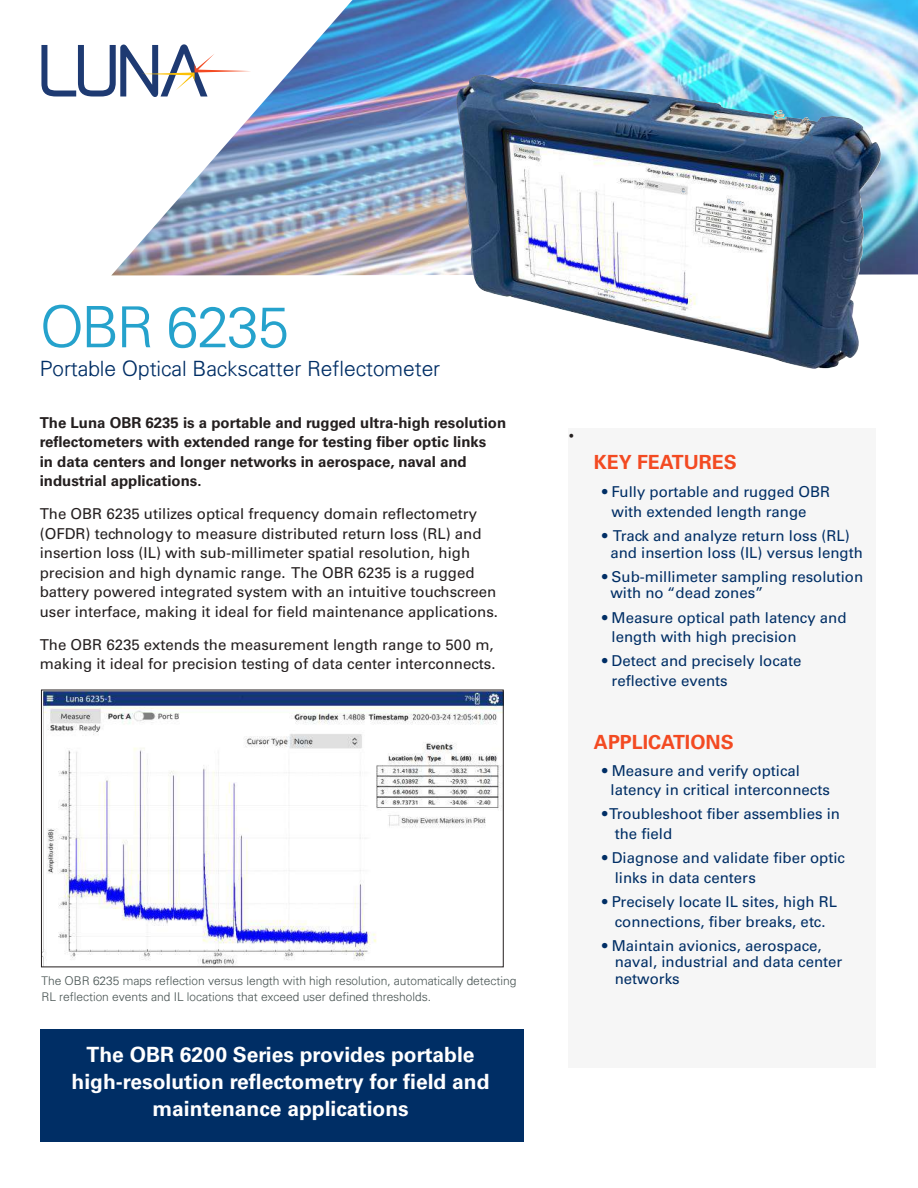
<style>
.page{position:relative;width:918px;height:1188px;background:#fff}
.page>*{position:absolute;margin:0;border:0;box-sizing:border-box;transform-origin:0 0}
.t1{font:300 57px "Univers";letter-spacing:-.02em;color:#25a2cc}
.t2{font:700 21px/27px "Univers LT Std";color:#fff;text-align:center}
.t3{font:300 21px "Univers";color:#002e65}
.t4{font:700 19.5px "Univers LT Std";color:#f34a22}
.t5{font:15px/16.5px "Univers LT Std";color:#002e65}
.t6{font:15px/19.5px "Univers LT Std";color:#241f1f}
.t7{font:700 15px/19.5px "Univers LT Std";color:#241f1f}
.t8{font:italic 15px "Minion Pro";color:#241f1f}
.t9{font:300 12px/16.5px "Univers";color:#4f5a59}
</style>
<div class="page">
<div style="left:568px;top:428px;width:308px;height:640px;background:#f6f6f6"></div>
<svg style="left:41px;top:45px;width:70px;height:52px"></svg>
<img style="left:111px;top:0;width:807px;height:275px">
<div style="left:40px;top:1029px;width:484px;height:112px;background:#002e65"></div>
<img style="left:43px;top:692px;width:459px;height:273px">
<div style="left:41px;top:690px;width:463px;height:277px;border:1px solid #241f1f"></div>
<img style="left:456px;top:75px;width:426px;height:294px">
<h1 class="t1" style="left:40px;top:293px;width:251px">OBR 6235</h1>
<h2 class="t3" style="left:40px;top:356px;width:402px">Portable Optical Backscatter Reflectometer</h2>
<p class="t7" style="left:40px;top:413px;width:468px">The Luna OBR 6235 is a portable and rugged ultra-high resolution reflectometers with extended range for testing fiber optic links<br>in data centers and longer networks in aerospace, naval and industrial applications.</p>
<p class="t6" style="left:40px;top:504px;width:460px">The OBR 6235 utilizes optical frequency domain reflectometry (OFDR) technology to measure distributed return loss (RL) and insertion loss (IL) with sub-millimeter spatial resolution, high precision and high dynamic range. The OBR 6235 is a rugged battery powered integrated system with an intuitive touchscreen user interface, making it ideal for field maintenance applications.</p>
<p class="t6" style="left:40px;top:635px;width:457px">The OBR 6235 extends the measurement length range to 500 m, making it ideal for precision testing of data center interconnects.</p>
<p class="t9" style="left:41px;top:972px;width:476px">The OBR 6235 maps reflection versus length with high resolution, automatically detecting<br>RL reflection events and IL locations that exceed user defined thresholds.</p>
<h2 class="t2" style="left:72px;top:1041px;width:419px">The OBR 6200 Series provides portable high-resolution reflectometry for field and maintenance applications</h2>
<p class="t8" style="left:568px;top:424px;width:7px">•</p>
<h3 class="t4" style="left:594px;top:450px;width:145px">KEY FEATURES</h3>
<p class="t5" style="left:612px;top:482px;width:220px;line-height:19.5px;text-indent:-9px">• Fully portable and rugged OBR with extended length range</p>
<p class="t5" style="left:610px;top:528px;width:254px;text-indent:-8px">• Track and analyze return loss (RL) and insertion loss (IL) versus length</p>
<p class="t5" style="left:610px;top:568px;width:254px;text-indent:-8px">• Sub-millimeter sampling resolution with no “dead zones”</p>
<p class="t5" style="left:612px;top:608px;width:237px;line-height:19.5px;text-indent:-9px">• Measure optical path latency and length with high precision</p>
<p class="t5" style="left:612px;top:651px;width:192px;line-height:19.5px;text-indent:-9px">• Detect and precisely locate reflective events</p>
<h3 class="t4" style="left:594px;top:730px;width:141px">APPLICATIONS</h3>
<p class="t5" style="left:611px;top:762px;width:221px;line-height:18.3px;text-indent:-8px">• Measure and verify optical latency in critical interconnects</p>
<p class="t5" style="left:615px;top:804px;width:227px;line-height:19.8px;text-indent:-13px">• Troubleshoot fiber assemblies in the field</p>
<p class="t5" style="left:615px;top:848px;width:232px;line-height:19.8px;text-indent:-13px">• Diagnose and validate fiber optic links in data centers</p>
<p class="t5" style="left:602px;top:892px;width:237px;line-height:19.8px;text-align:center">• Precisely locate IL sites, high RL connections, fiber breaks, etc.</p>
<p class="t5" style="left:615px;top:937px;width:229px;text-indent:-13px">• Maintain avionics, aerospace, naval, industrial and data center networks</p>
</div>
